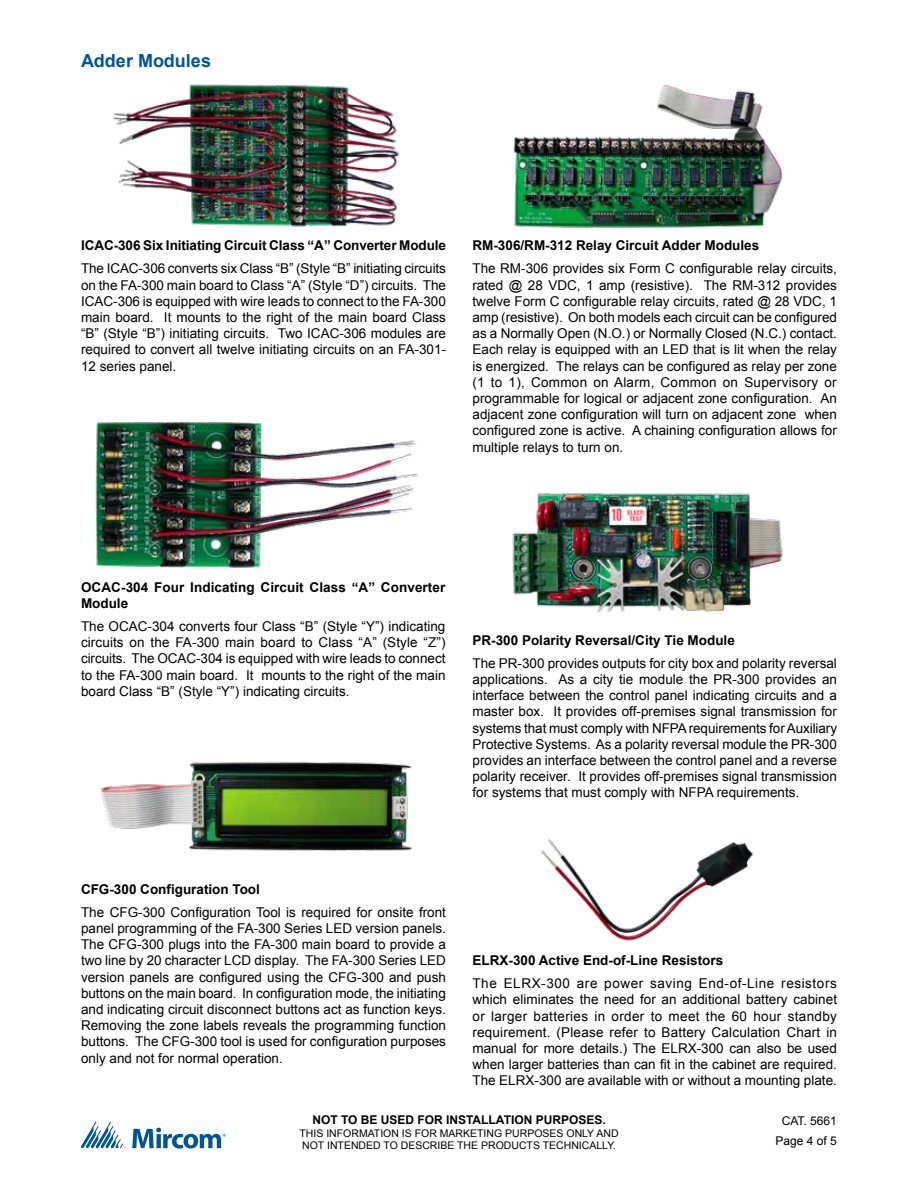
<style>
.page{position:relative;width:918px;height:1188px;background:#fff}
.page>*{position:absolute;margin:0;border:0;box-sizing:border-box;transform-origin:0 0}
.t1{font:700 18px "Arial";color:#005596}
.t2{font:13.5px/16.2px "Arial";color:#000;text-align:justify}
.t3{font:700 13.5px/16.2px "Arial";color:#000}
.t4{font:700 12px "Arial";color:#000}
.t5{font:12px/19.5px "Arial";color:#000;text-align:center}
.t6{font:10.5px/12.6px "Arial";color:#000}
</style>
<div class="page">
<svg style="left:81px;top:1122px;width:44px;height:27px"></svg>
<svg style="left:132px;top:1128px;width:94px;height:21px"></svg>
<img style="left:113px;top:84px;width:287px;height:143px">
<img style="left:95px;top:421px;width:323px;height:147px">
<img style="left:512px;top:492px;width:271px;height:120px">
<img style="left:513px;top:85px;width:270px;height:143px">
<img style="left:541px;top:839px;width:213px;height:102px">
<img style="left:100px;top:761px;width:312px;height:90px">
<h1 class="t1" style="left:81px;top:49px;width:132px">Adder Modules</h1>
<p class="t3" style="left:81px;top:238px;width:367px">ICAC-306 Six Initiating Circuit Class “A” Converter Module</p>
<p class="t2" style="left:81px;top:261px;width:367px">The ICAC-306 converts six Class “B” (Style “B” initiating circuits on the FA-300 main board to Class “A” (Style “D”) circuits. The ICAC-306 is equipped with wire leads to connect to the FA-300 main board. It mounts to the right of the main board Class “B” (Style “B”) initiating circuits. Two ICAC-306 modules are required to convert all twelve initiating circuits on an FA-301- 12 series panel.</p>
<p class="t3" style="left:472px;top:238px;width:288px">RM-306/RM-312 Relay Circuit Adder Modules</p>
<p class="t2" style="left:472px;top:261px;width:366px">The RM-306 provides six Form C configurable relay circuits, rated @ 28 VDC, 1 amp (resistive). The RM-312 provides twelve Form C configurable relay circuits, rated @ 28 VDC, 1 amp (resistive). On both models each circuit can be configured as a Normally Open (N.O.) or Normally Closed (N.C.) contact.<br>Each relay is equipped with an LED that is lit when the relay is energized. The relays can be configured as relay per zone (1 to 1), Common on Alarm, Common on Supervisory or programmable for logical or adjacent zone configuration. An adjacent zone configuration will turn on adjacent zone when configured zone is active. A chaining configuration allows for multiple relays to turn on.</p>
<p class="t3" style="left:81px;top:579px;width:366px">OCAC-304 Four Indicating Circuit Class “A” Converter<br>Module</p>
<p class="t2" style="left:81px;top:618px;width:366px">The OCAC-304 converts four Class “B” (Style “Y”) indicating circuits on the FA-300 main board to Class “A” (Style “Z”) circuits. The OCAC-304 is equipped with wire leads to connect to the FA-300 main board. It mounts to the right of the main board Class “B” (Style “Y”) indicating circuits.</p>
<p class="t3" style="left:472px;top:633px;width:264px">PR-300 Polarity Reversal/City Tie Module</p>
<p class="t2" style="left:472px;top:655px;width:366px">The PR-300 provides outputs for city box and polarity reversal applications. As a city tie module the PR-300 provides an interface between the control panel indicating circuits and a master box. It provides off-premises signal transmission for systems that must comply with NFPA requirements for Auxiliary Protective Systems. As a polarity reversal module the PR-300 provides an interface between the control panel and a reverse polarity receiver. It provides off-premises signal transmission for systems that must comply with NFPA requirements.</p>
<p class="t3" style="left:81px;top:882px;width:180px">CFG-300 Configuration Tool</p>
<p class="t2" style="left:81px;top:904px;width:367px">The CFG-300 Configuration Tool is required for onsite front panel programming of the FA-300 Series LED version panels.<br>The CFG-300 plugs into the FA-300 main board to provide a two line by 20 character LCD display. The FA-300 Series LED version panels are configured using the CFG-300 and push buttons on the main board. In configuration mode, the initiating and indicating circuit disconnect buttons act as function keys.<br>Removing the zone labels reveals the programming function buttons. The CFG-300 tool is used for configuration purposes only and not for normal operation.</p>
<p class="t3" style="left:472px;top:953px;width:252px">ELRX-300 Active End-of-Line Resistors</p>
<p class="t2" style="left:472px;top:975px;width:366px">The ELRX-300 are power saving End-of-Line resistors which eliminates the need for an additional battery cabinet or larger batteries in order to meet the 60 hour standby requirement. (Please refer to Battery Calculation Chart in manual for more details.) The ELRX-300 can also be used when larger batteries than can fit in the cabinet are required.<br>The ELRX-300 are available with or without a mounting plate.</p>
<p class="t4" style="left:312px;top:1112px;width:295px">NOT TO BE USED FOR INSTALLATION PURPOSES.</p>
<p class="t6" style="left:299px;top:1127px;width:321px">THIS INFORMATION IS FOR MARKETING PURPOSES ONLY AND<br>NOT INTENDED TO DESCRIBE THE PRODUCTS TECHNICALLY.</p>
<p class="t5" style="left:776px;top:1112px;width:63px">CAT. 5661<br>Page 4 of 5</p>
</div>
